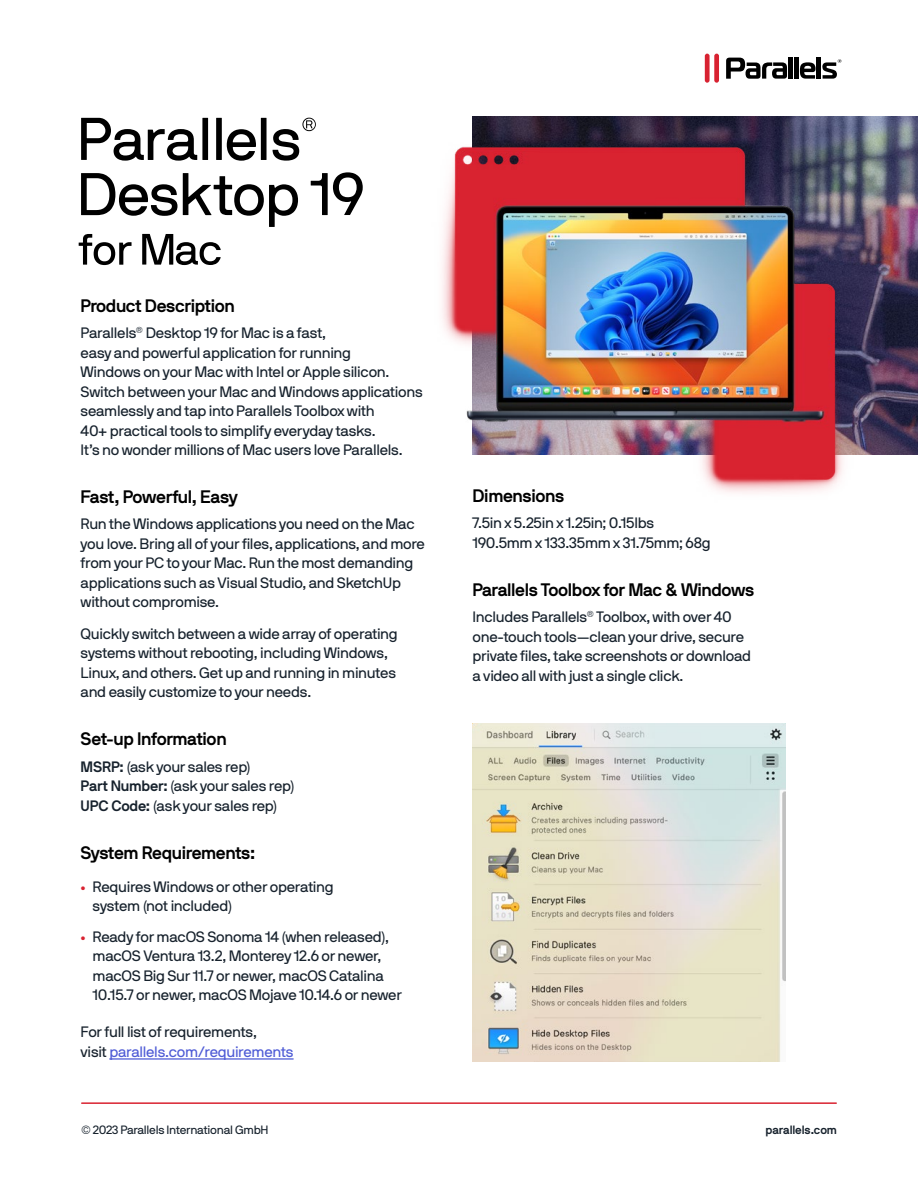
<style>
.page{position:relative;width:918px;height:1188px;background:#fff}
.page>*{position:absolute;margin:0;border:0;box-sizing:border-box;transform-origin:0 0}
.t1{font:18px "NB International Pro Bol";letter-spacing:-.02em;color:#000}
.t2{font:15px/19.5px "NB International Pro Reg";letter-spacing:-.02em;color:#17222d}
.t3{font:12px "NB International Pro Reg";letter-spacing:-.02em;color:#17222d}
.t4{font:12px "NB International Pro Bol";letter-spacing:-.005em;color:#17222d}
.s1{font-family:"NB International Pro Bol"}
.s2{font-family:"Helvetica Neue LT Std";font-size:10.5px;color:#d92231}
.s3{color:#4f5cd6}
</style>
<div class="page">
<div style="left:705px;top:54px;width:5px;height:29px;background:#d82231;border-radius:2px"></div>
<div style="left:714px;top:54px;width:5px;height:29px;background:#d82231;border-radius:2px"></div>
<svg style="left:800px;top:62px;width:16px;height:17px"></svg>
<hr style="left:817px;top:57px;width:4px;height:22px;background:#000">
<div style="left:794px;top:58px;width:5px;height:21px;background:#000"></div>
<hr style="left:789px;top:58px;width:4px;height:21px;background:#000">
<svg style="left:726px;top:58px;width:61px;height:21px"></svg>
<svg style="left:822px;top:59px;width:19px;height:20px"></svg>
<hr style="left:82px;top:1102px;width:754px;height:2px;background:#d92231">
<hr style="left:109px;top:1058px;width:185px;height:2px;background:#4f5cd6">
<img style="left:472px;top:723px;width:314px;height:338px">
<img style="left:442px;top:116px;width:476px;height:377px">
<svg style="left:81px;top:118px;width:116px;height:43px"></svg>
<div style="left:202px;top:118px;width:6px;height:42px;background:#000"></div>
<div style="left:216px;top:118px;width:6px;height:42px;background:#000"></div>
<svg style="left:227px;top:129px;width:29px;height:32px"></svg>
<div style="left:261px;top:118px;width:6px;height:42px;background:#000"></div>
<svg style="left:273px;top:118px;width:43px;height:43px"></svg>
<svg style="left:81px;top:173px;width:96px;height:43px"></svg>
<svg style="left:183px;top:173px;width:115px;height:54px"></svg>
<svg style="left:311px;top:172px;width:52px;height:43px"></svg>
<svg style="left:79px;top:234px;width:53px;height:31px"></svg>
<svg style="left:142px;top:234px;width:79px;height:31px"></svg>
<p class="t1" style="left:81px;top:295px;width:156px">Product Description</p>
<p class="t2" style="left:81px;top:323px;width:344px">Parallels<sup>®</sup> Desktop 19 for Mac is a fast,<br>easy and powerful application for running<br>Windows on your Mac with Intel or Apple silicon.<br>Switch between your Mac and Windows applications seamlessly and tap into Parallels Toolbox with<br>40+ practical tools to simplify everyday tasks.<br>It’s no wonder millions of Mac users love Parallels.</p>
<p class="t1" style="left:81px;top:486px;width:159px">Fast, Powerful, Easy</p>
<p class="t2" style="left:81px;top:514px;width:346px">Run the Windows applications you need on the Mac you love. Bring all of your files, applications, and more from your PC to your Mac. Run the most demanding applications such as Visual Studio, and SketchUp without compromise.</p>
<p class="t2" style="left:81px;top:624px;width:319px">Quickly switch between a wide array of operating systems without rebooting, including Windows, Linux, and others. Get up and running in minutes and easily customize to your needs.</p>
<p class="t1" style="left:81px;top:729px;width:148px">Set-up Information</p>
<p class="t2" style="left:81px;top:756px;width:216px"><span class="s1">MSRP:</span> (ask your sales rep)<br><span class="s1">Part Number:</span> (ask your sales rep)<br><span class="s1">UPC Code:</span> (ask your sales rep)</p>
<p class="t1" style="left:81px;top:842px;width:176px">System Requirements:</p>
<p class="t2" style="left:93px;top:876px;width:243px;text-indent:-12px"><span class="s2">•</span> Requires Windows or other operating system (not included)</p>
<p class="t2" style="left:93px;top:927px;width:311px;text-indent:-12px"><span class="s2">•</span> Ready for macOS Sonoma 14 (when released), macOS Ventura 13.2, Monterey 12.6 or newer, macOS Big Sur 11.7 or newer, macOS Catalina 10.15.7 or newer, macOS Mojave 10.14.6 or newer</p>
<p class="t2" style="left:81px;top:1022px;width:215px">For full list of requirements,<br>visit <span class="s3">parallels.com/requirements</span></p>
<p class="t1" style="left:472px;top:485px;width:93px">Dimensions</p>
<p class="t2" style="left:472px;top:513px;width:240px">7.5in x 5.25in x 1.25in; 0.15lbs<br>190.5mm x 133.35mm x 31.75mm; 68g</p>
<p class="t1" style="left:472px;top:579px;width:283px">Parallels Toolbox for Mac &amp; Windows</p>
<p class="t2" style="left:472px;top:607px;width:280px">Includes Parallels<sup>®</sup> Toolbox, with over 40 one-touch tools—clean your drive, secure private files, take screenshots or download a video all with just a single click.</p>
<p class="t3" style="left:81px;top:1123px;width:189px">© 2023 Parallels International GmbH</p>
<p class="t4" style="left:766px;top:1123px;width:73px">parallels.com</p>
</div>
